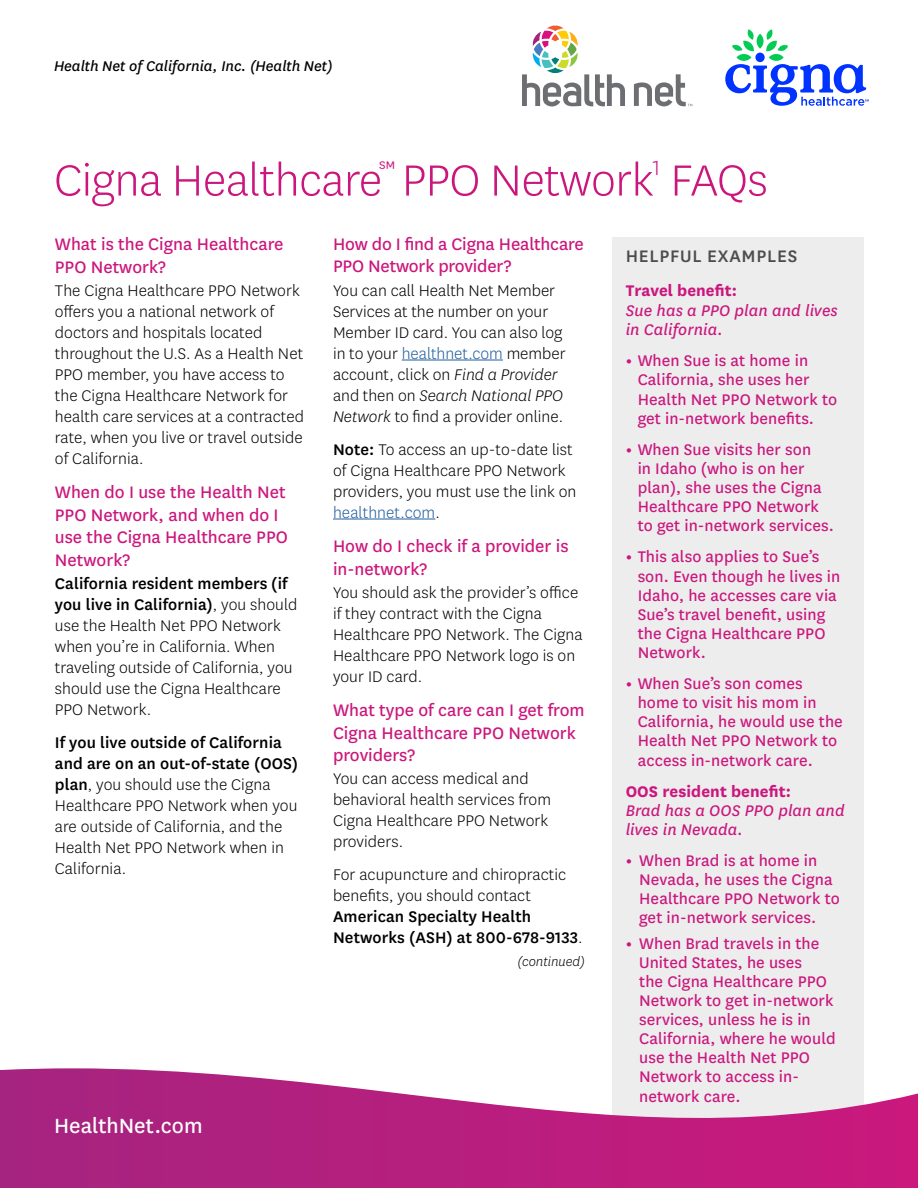
<style>
.page{position:relative;width:918px;height:1188px;background:#fff}
.page>*{position:absolute;margin:0;border:0;box-sizing:border-box;transform-origin:0 0}
.t1{font:300 51px "Centene Sans";letter-spacing:-.01em;color:#cb177d}
.t2{font:24px "Centene Sans";color:#fff}
.t3{font:19.5px/22.5px "Centene Sans";color:#cb177d}
.t4{font:500 19.5px "Centene Sans";letter-spacing:.04em;color:#4d4d4f}
.t5{font:300 18px/21px "Centene Sans";letter-spacing:.005em;color:#000}
.t6{font:18px/19px "Centene Sans";letter-spacing:.005em;color:#cb177d}
.t7{font:italic 18px/19.5px "Centene Sans";letter-spacing:.005em;color:#cb177d}
.t8{font:500 18px/21px "Centene Sans";letter-spacing:.005em;color:#000}
.t9{font:700 18px "Centene Sans";letter-spacing:.005em;color:#cb177d}
.t10{font:italic 16.5px "Centene Sans";color:#000}
.t11{font:italic 300 15px "Centene Sans";color:#000}
.s1{font-weight:500}
.s2{color:#215e9e}
.s3{font-style:italic}
.s4{font-weight:300}
.s5{font-weight:700}
</style>
<div class="page">
<div style="left:612px;top:238px;width:252px;height:887px;background:#ededee"></div>
<hr style="left:402px;top:360px;width:101px;height:1px;background:#215e9e">
<hr style="left:333px;top:519px;width:102px;height:1px;background:#215e9e">
<svg style="left:522px;top:26px;width:103px;height:80px"></svg>
<svg style="left:634px;top:74px;width:58px;height:32px"></svg>
<svg style="left:725px;top:29px;width:144px;height:77px"></svg>
<svg style="left:0;top:1068px;width:918px;height:120px"></svg>
<p class="t10" style="left:54px;top:55px;width:280px">Health Net of California, Inc. (Health Net)</p>
<h1 class="t1" style="left:54px;top:148px;width:715px">Cigna Healthcare<sup>℠</sup> PPO Network<sup>1</sup> FAQs</h1>
<h2 class="t3" style="left:55px;top:232px;width:230px">What is the Cigna Healthcare<br>PPO Network?</h2>
<p class="t5" style="left:55px;top:279px;width:251px">The Cigna Healthcare PPO Network offers you a national network of doctors and hospitals located throughout the U.S. As a Health Net<br>PPO member, you have access to the Cigna Healthcare Network for health care services at a contracted rate, when you live or travel outside of California.</p>
<h2 class="t3" style="left:55px;top:480px;width:234px">When do I use the Health Net<br>PPO Network, and when do I use the Cigna Healthcare PPO<br>Network?</h2>
<p class="t5" style="left:55px;top:572px;width:244px"><span class="s1">California resident members (if you live in California)</span>, you should use the Health Net PPO Network when you’re in California. When traveling outside of California, you should use the Cigna Healthcare<br>PPO Network.</p>
<p class="t5" style="left:55px;top:731px;width:245px"><span class="s1">If you live outside of California and are on an out-of-state (OOS) plan</span>, you should use the Cigna<br>Healthcare PPO Network when you are outside of California, and the<br>Health Net PPO Network when in<br>California.</p>
<h2 class="t3" style="left:333px;top:232px;width:252px">How do I find a Cigna Healthcare<br>PPO Network provider?</h2>
<p class="t5" style="left:333px;top:279px;width:234px">You can call Health Net Member<br>Services at the number on your<br>Member ID card. You can also log in to your <span class="s2">healthnet.com</span> member account, click on <span class="s3">Find a Provider </span>and then on <span class="s3">Search National PPO<br>Network</span> to find a provider online.</p>
<p class="t5" style="left:333px;top:438px;width:245px"><span class="s1">Note:</span> To access an up-to-date list of Cigna Healthcare PPO Network providers, you must use the link on <span class="s2">healthnet.com</span>.</p>
<h2 class="t3" style="left:333px;top:534px;width:237px">How do I check if a provider is in-network?</h2>
<p class="t5" style="left:333px;top:581px;width:251px">You should ask the provider’s office if they contract with the Cigna<br>Healthcare PPO Network. The Cigna<br>Healthcare PPO Network logo is on your ID card.</p>
<h2 class="t3" style="left:333px;top:698px;width:253px">What type of care can I get from<br>Cigna Healthcare PPO Network providers?</h2>
<p class="t5" style="left:333px;top:768px;width:220px">You can access medical and behavioral health services from<br>Cigna Healthcare PPO Network providers.</p>
<p class="t5" style="left:333px;top:864px;width:235px">For acupuncture and chiropractic benefits, you should contact</p>
<p class="t8" style="left:333px;top:905px;width:251px">American Specialty Health<br>Networks (ASH) at 800-678-9133<span class="s4">.</span></p>
<p class="t11" style="left:517px;top:953px;width:69px">(continued)</p>
<h3 class="t4" style="left:626px;top:243px;width:173px">HELPFUL EXAMPLES</h3>
<h4 class="t9" style="left:626px;top:278px;width:113px">Travel benefit:</h4>
<p class="t7" style="left:626px;top:300px;width:214px">Sue has a PPO plan and lives in California.</p>
<p class="t6" style="left:638px;top:350px;width:201px;text-indent:-12px"><span class="s5">•</span> When Sue is at home in<br>California, she uses her<br>Health Net PPO Network to get in-network benefits.</p>
<p class="t6" style="left:638px;top:439px;width:198px;text-indent:-12px"><span class="s5">•</span> When Sue visits her son<br>in Idaho (who is on her plan), she uses the Cigna<br>Healthcare PPO Network to get in-network services.</p>
<p class="t6" style="left:638px;top:546px;width:204px;text-indent:-12px"><span class="s5">•</span> This also applies to Sue’s son. Even though he lives in<br>Idaho, he accesses care via<br>Sue’s travel benefit, using the Cigna Healthcare PPO<br>Network.</p>
<p class="t6" style="left:638px;top:673px;width:207px;text-indent:-12px"><span class="s5">•</span> When Sue’s son comes home to visit his mom in<br>California, he would use the<br>Health Net PPO Network to access in-network care.</p>
<h4 class="t9" style="left:626px;top:778px;width:167px">OOS resident benefit:</h4>
<p class="t7" style="left:626px;top:800px;width:220px;line-height:19px">Brad has a OOS PPO plan and lives in Nevada.</p>
<p class="t6" style="left:639px;top:850px;width:202px;text-indent:-14px"><span class="s5">•</span> When Brad is at home in<br>Nevada, he uses the Cigna<br>Healthcare PPO Network to get in-network services.</p>
<p class="t6" style="left:639px;top:933px;width:198px;text-indent:-14px"><span class="s5">•</span> When Brad travels in the<br>United States, he uses<br>the Cigna Healthcare PPO<br>Network to get in-network services, unless he is in<br>California, where he would use the Health Net PPO<br>Network to access in&shy;network care.</p>
<p class="t2" style="left:54px;top:1110px;width:150px">HealthNet.com</p>
</div>
